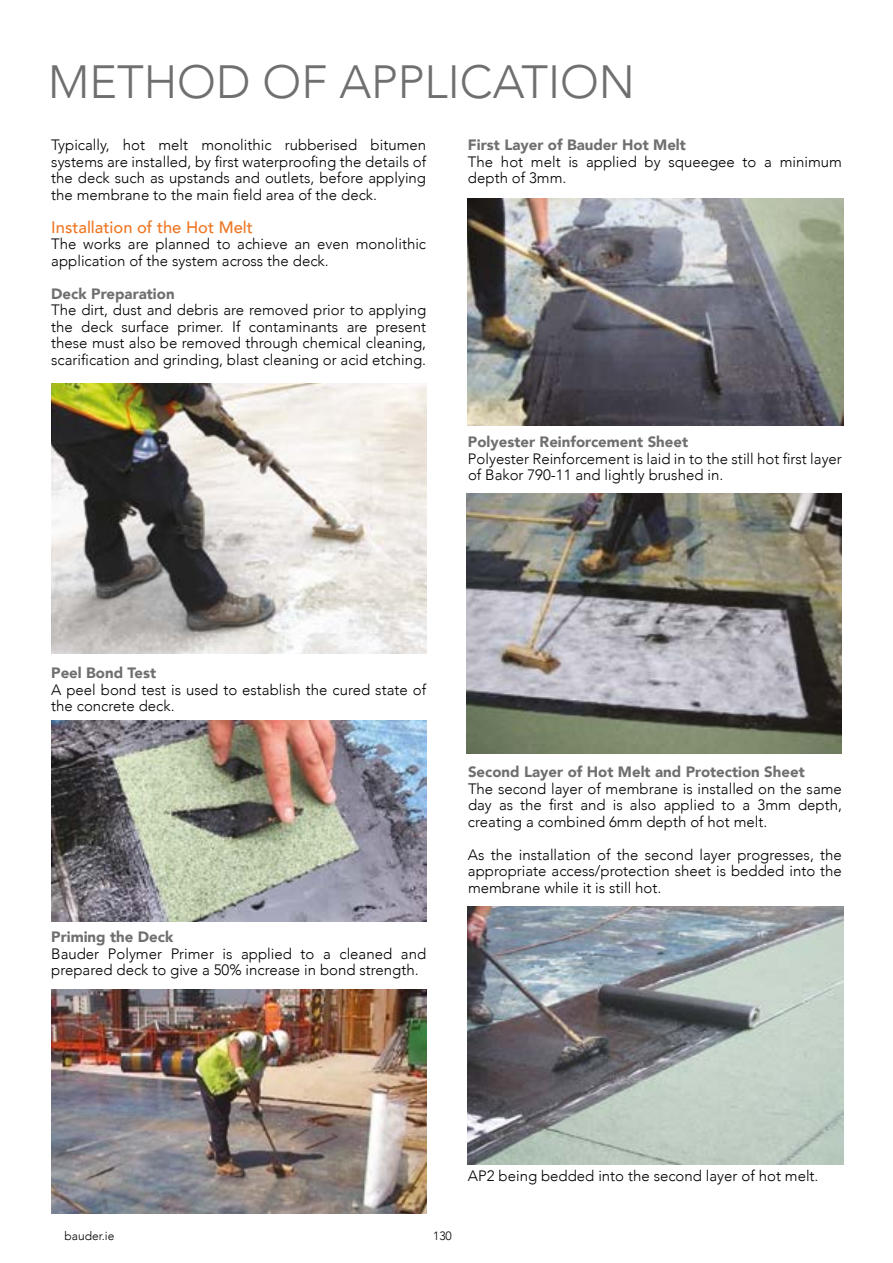
<style>
.page{position:relative;width:893px;height:1263px;background:#fff}
.page>*{position:absolute;margin:0;border:0;box-sizing:border-box;transform-origin:0 0}
.t1{font:300 46.5px "Avenir";color:#706f6f}
.t2{font:500 16.5px "Avenir";color:#ee7622}
.t3{font:300 15px/16.5px "Avenir";color:#000}
.t4{font:900 15px "Avenir";color:#706f6f}
.t5{font:300 12px "Avenir";color:#000}
</style>
<div class="page">
<img style="left:468px;top:907px;width:375px;height:258px">
<img style="left:51px;top:990px;width:375px;height:223px">
<img style="left:468px;top:198px;width:375px;height:227px">
<img style="left:467px;top:493px;width:375px;height:260px">
<img style="left:51px;top:383px;width:375px;height:271px">
<img style="left:51px;top:721px;width:375px;height:201px">
<h1 class="t1" style="left:48px;top:54px;width:588px">METHOD OF APPLICATION</h1>
<p class="t3" style="left:51px;top:137px;width:376px;text-align:justify">Typically, hot melt monolithic rubberised bitumen systems are installed, by first waterproofing the details of the deck such as upstands and outlets, before applying the membrane to the main field area of the deck.</p>
<p class="t2" style="left:51px;top:213px;width:203px">Installation of the Hot Melt</p>
<p class="t3" style="left:51px;top:236px;width:376px">The works are planned to achieve an even monolithic application of the system across the deck.</p>
<p class="t4" style="left:51px;top:281px;width:125px">Deck Preparation</p>
<p class="t3" style="left:51px;top:302px;width:376px;text-align:justify">The dirt, dust and debris are removed prior to applying the deck surface primer. If contaminants are present these must also be removed through chemical cleaning, scarification and grinding, blast cleaning or acid etching.</p>
<p class="t4" style="left:468px;top:132px;width:219px">First Layer of Bauder Hot Melt</p>
<p class="t3" style="left:468px;top:153px;width:375px">The hot melt is applied by squeegee to a minimum depth of 3mm.</p>
<p class="t4" style="left:468px;top:429px;width:222px">Polyester Reinforcement Sheet</p>
<p class="t3" style="left:468px;top:450px;width:375px">Polyester Reinforcement is laid in to the still hot first layer of Bakor 790-11 and lightly brushed in.</p>
<p class="t4" style="left:51px;top:660px;width:106px">Peel Bond Test</p>
<p class="t3" style="left:51px;top:681px;width:376px">A peel bond test is used to establish the cured state of the concrete deck.</p>
<p class="t4" style="left:51px;top:924px;width:124px">Priming the Deck</p>
<p class="t3" style="left:51px;top:945px;width:376px">Bauder Polymer Primer is applied to a cleaned and prepared deck to give a 50% increase in bond strength.</p>
<p class="t4" style="left:468px;top:759px;width:338px">Second Layer of Hot Melt and Protection Sheet</p>
<p class="t3" style="left:468px;top:780px;width:375px;text-align:justify">The second layer of membrane is installed on the same day as the first and is also applied to a 3mm depth, creating a combined 6mm depth of hot melt.</p>
<p class="t3" style="left:468px;top:846px;width:375px;text-align:justify">As the installation of the second layer progresses, the appropriate access/protection sheet is bedded into the membrane while it is still hot.</p>
<p class="t3" style="left:468px;top:1167px;width:352px">AP2 being bedded into the second layer of hot melt.</p>
<p class="t5" style="left:65px;top:1229px;width:51px">bauder.ie</p>
<p class="t5" style="left:433px;top:1229px;width:20px">130</p>
</div>
